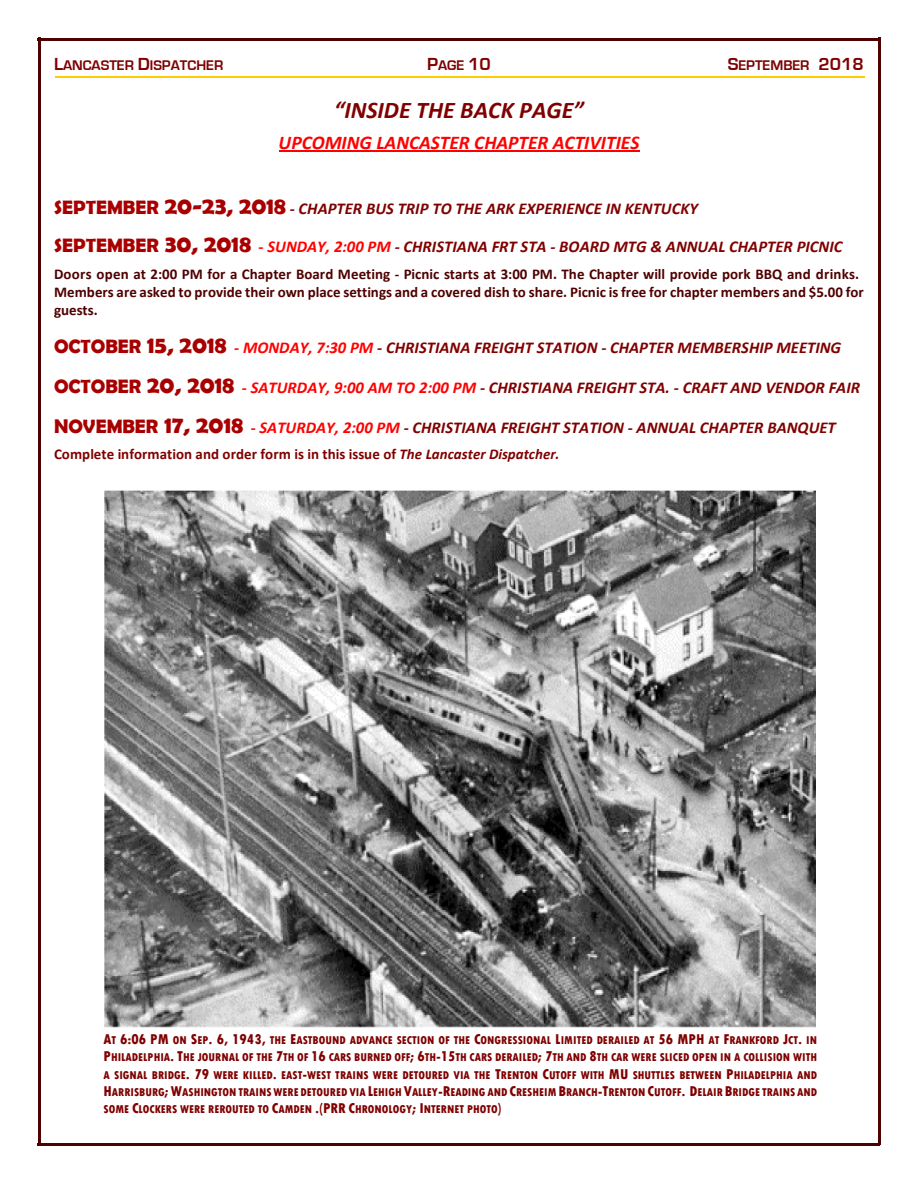
<style>
.page{position:relative;width:918px;height:1188px;background:#fff}
.page>*{position:absolute;margin:0;border:0;box-sizing:border-box;transform-origin:0 0}
.t1{font:italic 700 24px "Calibri";color:#800000}
.t2{font:italic 700 19.5px "Calibri";color:#f00}
.t3{font:700 18px "Eurostile";color:#800000}
.t4{font:italic 700 16.5px "Calibri";color:#800000}
.t5{font:700 15px/18.1px "Calibri";letter-spacing:.005em;color:#4f0000}
.t6{font:700 15px "Calibri";letter-spacing:.005em;color:#800000}
.t7{font:700 14.4px "Eurostile";color:#800000}
.t8{font:800 11.85px/17.4px "Tw Cen MT Condensed";color:#800000;text-align:justify}
.s1{font-size:18px}
.s2{font-size:14.4px}
.s3{font-family:"Berlin Sans FB Demi";font-style:normal;font-size:19.5px;color:#a80000}
.s4{font-family:"Berlin Sans FB Demi";font-style:normal;font-size:24px;color:#a80000}
.s5{font-style:normal;color:#f00}
.s6{color:#f00}
.s7{font-style:italic}
.s8{font-size:15px}
</style>
<div class="page">
<hr style="left:38px;top:38px;width:2px;height:1107px;background:#4f0000">
<hr style="left:878px;top:38px;width:3px;height:1107px;background:#4f0000">
<hr style="left:38px;top:38px;width:842px;height:2px;background:#4f0000">
<hr style="left:38px;top:1143px;width:842px;height:3px;background:#4f0000">
<hr style="left:55px;top:76px;width:810px;height:2px;background:#fc0">
<hr style="left:279px;top:150px;width:361px;height:1px;background:#f00">
<img style="left:104px;top:490px;width:712px;height:538px">
<p class="t7" style="left:54px;top:57px;width:171px"><span class="s1">L</span>ANCASTER <span class="s1">D</span>ISPATCHER</p>
<h3 class="t3" style="left:427px;top:54px;width:65px">P<span class="s2">AGE</span> 10</h3>
<p class="t7" style="left:728px;top:57px;width:138px"><span class="s1">S</span>EPTEMBER <span class="s1">2018</span></p>
<h1 class="t1" style="left:334px;top:95px;width:251px">“INSIDE THE BACK PAGE”</h1>
<h2 class="t2" style="left:279px;top:130px;width:362px">UPCOMING LANCASTER CHAPTER ACTIVITIES</h2>
<h3 class="t4" style="left:54px;top:198px;width:646px"><span class="s3">SEPTEMBER</span> <span class="s4">20-23, 2018</span> - CHAPTER BUS TRIP TO THE ARK EXPERIENCE IN KENTUCKY</h3>
<h3 class="t4" style="left:54px;top:237px;width:790px"><span class="s3">SEPTEMBER</span> <span class="s4">30, 2018</span> <span class="s5">-</span> <span class="s6">SUNDAY, 2:00 PM</span> - CHRISTIANA FRT STA - BOARD MTG &amp; ANNUAL CHAPTER PICNIC</h3>
<p class="t5" style="left:54px;top:264px;width:811px">Doors open at 2:00 PM for a Chapter Board Meeting - Picnic starts at 3:00 PM. The Chapter will provide pork BBQ and drinks.<br>Members are asked to provide their own place settings and a covered dish to share. Picnic is free for chapter members and $5.00 for guests.</p>
<h3 class="t4" style="left:54px;top:337px;width:789px"><span class="s3">OCTOBER</span> <span class="s4">15, 2018</span> <span class="s5">-</span> <span class="s6">MONDAY, 7:30 PM</span> - CHRISTIANA FREIGHT STATION - CHAPTER MEMBERSHIP MEETING</h3>
<h3 class="t4" style="left:54px;top:377px;width:808px"><span class="s3">OCTOBER</span> <span class="s4">20, 2018</span> <span class="s5">-</span> <span class="s6">SATURDAY, 9:00 AM TO 2:00 PM</span> - CHRISTIANA FREIGHT STA. - CRAFT AND VENDOR FAIR</h3>
<h3 class="t4" style="left:54px;top:417px;width:783px"><span class="s3">NOVEMBER</span> <span class="s4">17, 2018</span> <span class="s5">-</span> <span class="s6">SATURDAY, 2:00 PM</span> - CHRISTIANA FREIGHT STATION - ANNUAL CHAPTER BANQUET</h3>
<p class="t6" style="left:54px;top:445px;width:507px">Complete information and order form is in this issue of <span class="s7">The Lancaster Dispatcher.</span></p>
<p class="t8" style="left:104px;top:1031px;width:715px"><span class="s8">A</span>T <span class="s8">6:06 PM</span> ON <span class="s8">S</span>EP<span class="s8">. 6, 1943,</span> THE <span class="s8">E</span>ASTBOUND ADVANCE SECTION OF THE <span class="s8">C</span>ONGRESSIONAL <span class="s8">L</span>IMITED DERAILED AT <span class="s8">56 MPH</span> AT <span class="s8">F</span>RANKFORD <span class="s8">J</span>CT<span class="s8">.</span> IN <span class="s8">P</span>HILADELPHIA<span class="s8">. T</span>HE JOURNAL OF THE <span class="s8">7</span>TH OF <span class="s8">16</span> CARS BURNED OFF<span class="s8">; 6</span>TH<span class="s8">-15</span>TH CARS DERAILED<span class="s8">; 7</span>TH AND <span class="s8">8</span>TH CAR WERE SLICED OPEN IN A COLLISION WITH A SIGNAL BRIDGE<span class="s8">. 79</span> WERE KILLED<span class="s8">.</span> EAST<span class="s8">-</span>WEST TRAINS WERE DETOURED VIA THE <span class="s8">T</span>RENTON <span class="s8">C</span>UTOFF WITH <span class="s8">MU</span> SHUTTLES BETWEEN <span class="s8">P</span>HILADELPHIA AND <span class="s8">H</span>ARRISBURG<span class="s8">;W</span>ASHINGTON TRAINS WERE DETOURED VIA <span class="s8">L</span>EHIGH <span class="s8">V</span>ALLEY<span class="s8">-R</span>EADING AND <span class="s8">C</span>RESHEIM <span class="s8">B</span>RANCH<span class="s8">-T</span>RENTON <span class="s8">C</span>UTOFF<span class="s8">. D</span>ELAIR <span class="s8">B</span>RIDGE TRAINS AND SOME <span class="s8">C</span>LOCKERS WERE REROUTED TO <span class="s8">C</span>AMDEN <span class="s8">.(PRR C</span>HRONOLOGY<span class="s8">; I</span>NTERNET PHOTO<span class="s8">)</span></p>
</div>
